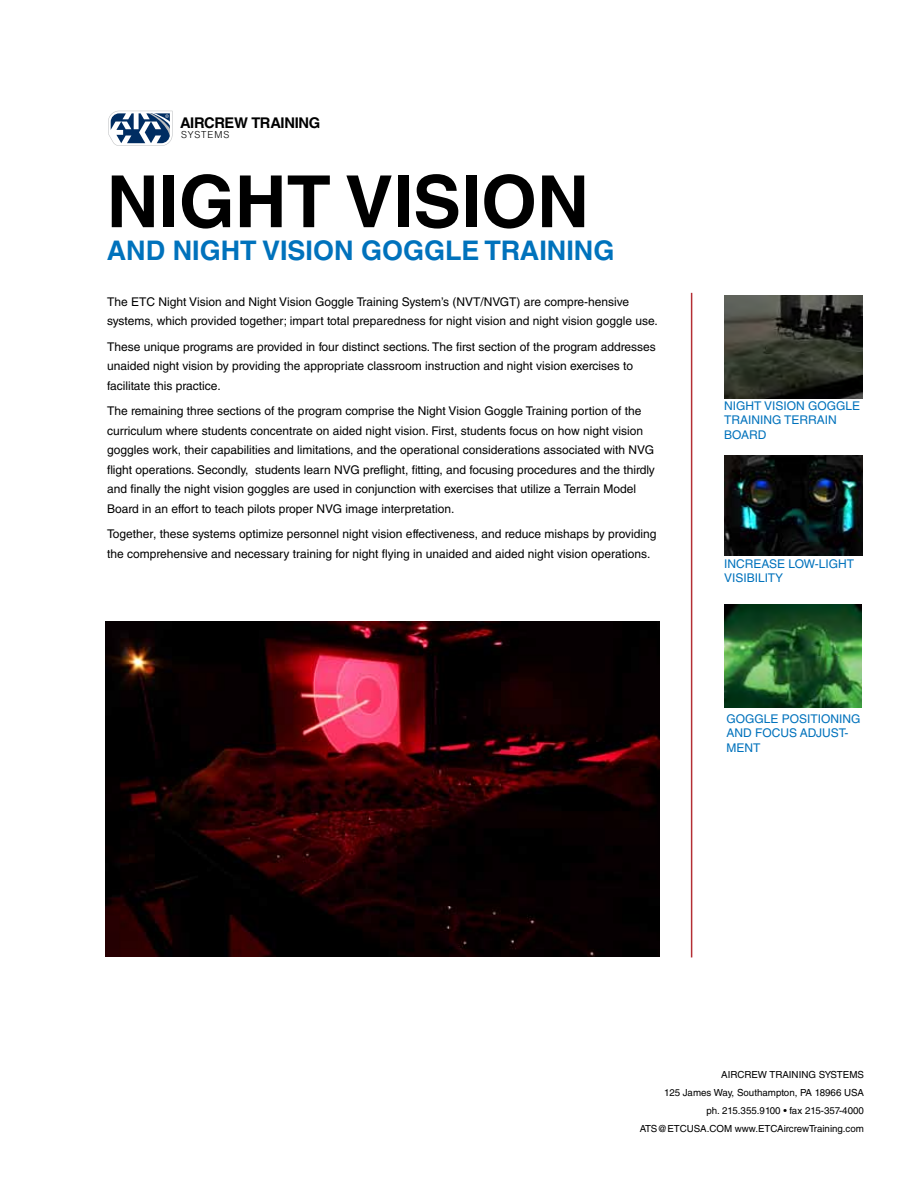
<style>
.page{position:relative;width:918px;height:1188px;background:#fff}
.page>*{position:absolute;margin:0;border:0;box-sizing:border-box;transform-origin:0 0}
.t1{font:700 72px "Helvetica LT Std";color:#000}
.t2{font:700 27px "Helvetica LT Std";color:#0072bc}
.t3{font:700 14.7px "Helvetica LT Std";letter-spacing:-.025em;color:#000}
.t4{font:12px/19.5px "Helvetica LT Std";color:#000}
.t5{font:12px/14.4px "Helvetica LT Std";letter-spacing:.165em;color:#0072bc}
.t6{font:12px/14.4px "Helvetica LT Std";letter-spacing:.085em;color:#0072bc}
.t7{font:9.75px/18px "Helvetica LT Std";color:#000;text-align:right}
.t8{font:300 9.6px "Helvetica LT Std";letter-spacing:.09em;color:#000}
</style>
<div class="page">
<img style="left:725px;top:456px;width:137px;height:100px">
<img style="left:725px;top:605px;width:136px;height:102px">
<img style="left:105px;top:621px;width:554px;height:336px">
<img style="left:725px;top:296px;width:137px;height:102px">
<svg style="left:108px;top:111px;width:65px;height:35px"></svg>
<hr style="left:691px;top:293px;width:1px;height:664px;background:#b42e34">
<p class="t3" style="left:180px;top:114px;width:142px">AIRCREW TRAINING</p>
<p class="t8" style="left:181px;top:128px;width:50px">SYSTEMS</p>
<h1 class="t1" style="left:107px;top:158px;width:484px">NIGHT VISION</h1>
<h2 class="t2" style="left:107px;top:234px;width:84px">AND NIGHT</h2>
<h2 class="t2" style="left:262px;top:234px;width:16px">VISION</h2>
<h2 class="t2" style="left:361px;top:234px;width:22px">GOGG</h2>
<h2 class="t2" style="left:445px;top:234px;width:110px">LE TRAINING</h2>
<p class="t4" style="left:107px;top:292px;width:552px">The ETC Night Vision and Night Vision Goggle Training System’s (NVT/NVGT) are compre-hensive systems, which provided together; impart total preparedness for night vision and night vision goggle use.</p>
<p class="t4" style="left:107px;top:337px;width:550px">These unique programs are provided in four distinct sections. The first section of the program addresses unaided night vision by providing the appropriate classroom instruction and night vision exercises to facilitate this practice.</p>
<p class="t4" style="left:107px;top:401px;width:549px">The remaining three sections of the program comprise the Night Vision Goggle Training portion of the curriculum where students concentrate on aided night vision. First, students focus on how night vision goggles work, their capabilities and limitations, and the operational considerations associated with NVG flight operations. Secondly, students learn NVG preflight, fitting, and focusing procedures and the thirdly and finally the night vision goggles are used in conjunction with exercises that utilize a Terrain Model Board in an effort to teach pilots proper NVG image interpretation.</p>
<p class="t4" style="left:107px;top:524px;width:551px">Together, these systems optimize personnel night vision effectiveness, and reduce mishaps by providing the comprehensive and necessary training for night flying in unaided and aided night vision operations.</p>
<p class="t6" style="left:724px;top:399px;width:136px">Night vision goggle<br>Train ing Terrain<br>Board</p>
<p class="t5" style="left:724px;top:556px;width:127px">increase low-lig ht visibility</p>
<p class="t5" style="left:727px;top:712px;width:125px">Gogg le position ing an d focus adjust&shy;ment</p>
<p class="t7" style="left:640px;top:1066px;width:226px">AIRCREW TRAI NI NG SYSTEMS<br>125 James Way, Southampton, PA 18966 U SA<br>ph. 215.355.9100 • fax 215-357-4000<br>ATS@ETCU SA.COM www.ETCAircrewTraining.com</p>
</div>
